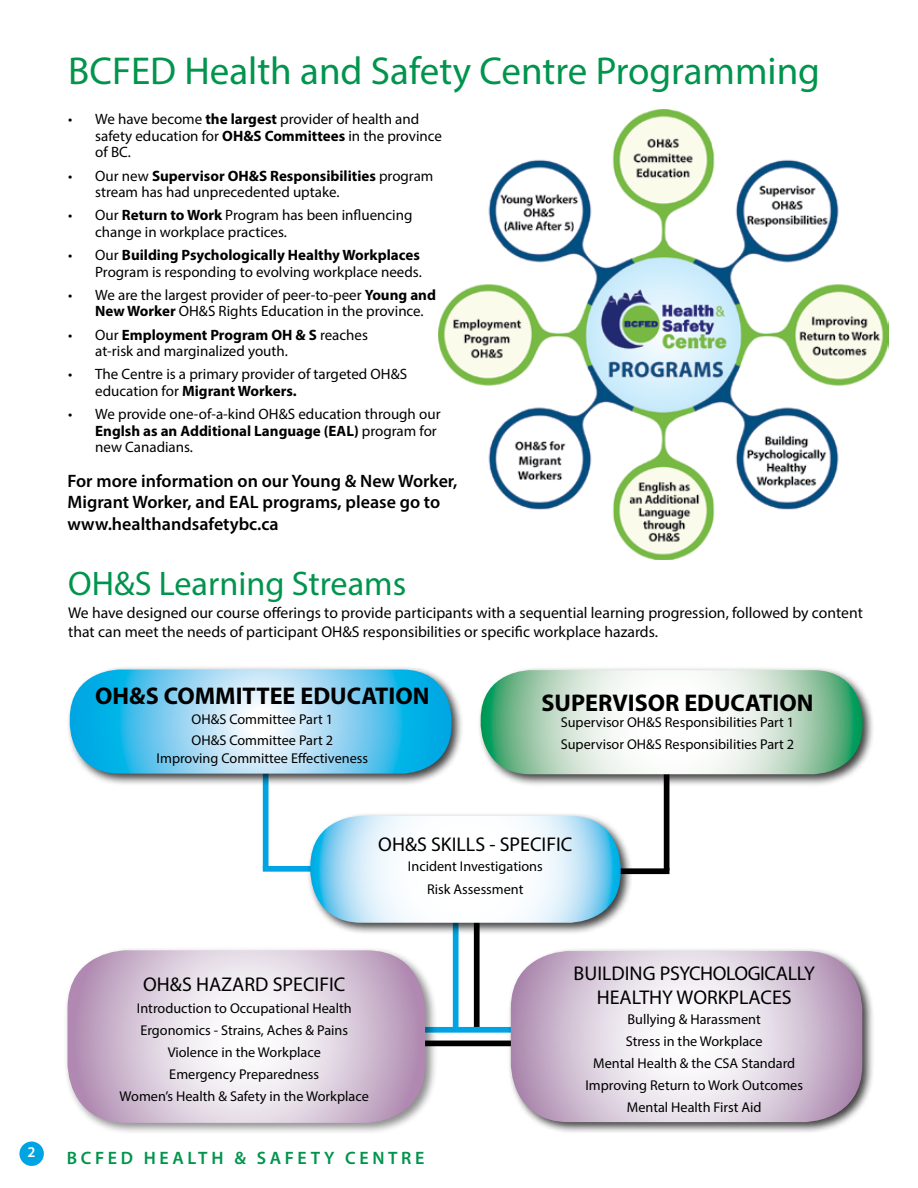
<style>
.page{position:relative;width:918px;height:1188px;background:#fff}
.page>*{position:absolute;margin:0;border:0;box-sizing:border-box;transform-origin:0 0}
.t1{font:39px "Myriad Pro";color:#00944d}
.t2{font:34.2px "Myriad Pro";color:#00944d}
.t3{font:700 24.15px "Myriad Pro";color:#000}
.t4{font:19.95px/24px "Myriad Pro";color:#000;text-align:center}
.t5{font:600 18px/21.6px "Myriad Pro";color:#000}
.t6{font:600 18px "Myriad Pro";letter-spacing:.2em;color:#00944d}
.t7{font:15.6px/18.8px "Myriad Pro";color:#000}
.t8{font:15px/16.5px "Myriad Pro";color:#000}
.t9{font:600 15px "Myriad Pro";color:#fff}
.t10{font:14.25px/22px "Myriad Pro";color:#000;text-align:center}
.s1{font-weight:700}
</style>
<div class="page">
<div style="left:19px;top:1142px;width:25px;height:24px;background:#00a4e2;border-radius:50%"></div>
<div style="left:453px;top:885px;width:6px;height:145px;background:#00a4e2"></div>
<div style="left:474px;top:873px;width:6px;height:157px;background:#000"></div>
<img style="left:438px;top:110px;width:451px;height:450px">
<div style="left:425px;top:1027px;width:286px;height:6px;background:#00a4e2"></div>
<div style="left:425px;top:1041px;width:288px;height:5px;background:#000"></div>
<div style="left:664px;top:766px;width:5px;height:104px;background:#000"></div>
<div style="left:611px;top:868px;width:58px;height:6px;background:#000"></div>
<div style="left:263px;top:866px;width:67px;height:6px;background:#00a4e2"></div>
<div style="left:263px;top:768px;width:6px;height:101px;background:#00a4e2"></div>
<div style="left:66px;top:666px;width:398px;height:120px;background:#000;opacity:.75"></div>
<svg style="left:70px;top:670px;width:382px;height:104px;background:#78cded"></svg>
<div style="left:477px;top:666px;width:398px;height:121px;background:#000;opacity:.75"></div>
<svg style="left:481px;top:670px;width:382px;height:104px"></svg>
<div style="left:306px;top:812px;width:327px;height:123px;background:#000;opacity:.75"></div>
<svg style="left:310px;top:816px;width:311px;height:107px"></svg>
<div style="left:507px;top:947px;width:368px;height:188px;background:#000;opacity:.75"></div>
<svg style="left:511px;top:951px;width:351px;height:171px"></svg>
<div style="left:64px;top:947px;width:374px;height:189px;background:#000;opacity:.75"></div>
<svg style="left:68px;top:951px;width:356px;height:171px"></svg>
<div style="left:67px;top:950px;width:358px;height:173px;border:2px solid #fff;border-radius:58px"></div>
<p class="t9" style="left:28px;top:1143px;width:10px">2</p>
<h1 class="t1" style="left:68px;top:47px;width:753px">BCFED Health and Safety Centre Programming</h1>
<p class="t8" style="left:95px;top:111px;width:348px;text-indent:-27px">• We have become <span class="s1">the largest</span> provider of health and safety education for <span class="s1">OH&amp;S Committees</span> in the province of BC.</p>
<p class="t8" style="left:95px;top:167px;width:340px;text-indent:-27px">• Our new <span class="s1">Supervisor OH&amp;S Responsibilities</span> program stream has had unprecedented uptake.</p>
<p class="t8" style="left:95px;top:207px;width:319px;text-indent:-27px">• Our <span class="s1">Return to Work</span> Program has been influencing change in workplace practices.</p>
<p class="t8" style="left:68px;top:247px;width:355px;text-align:right">• Our <span class="s1">Building Psychologically Healthy Workplaces<br></span>Program is responding to evolving workplace needs.</p>
<p class="t8" style="left:95px;top:286px;width:342px;text-indent:-27px">• We are the largest provider of peer-to-peer <span class="s1">Young and<br>New Worker</span> OH&amp;S Rights Education in the province.</p>
<p class="t8" style="left:95px;top:326px;width:274px;text-indent:-27px">• Our <span class="s1">Employment Program OH &amp; S</span> reaches at-risk and marginalized youth.</p>
<p class="t8" style="left:95px;top:366px;width:313px;text-indent:-27px">• The Centre is a primary provider of targeted OH&amp;S education for <span class="s1">Migrant Workers.</span></p>
<p class="t8" style="left:95px;top:406px;width:347px;text-indent:-27px">• We provide one-of-a-kind OH&amp;S education through our<br><span class="s1">Englsh as an Additional Language (EAL)</span> program for new Canadians.</p>
<p class="t5" style="left:68px;top:469px;width:392px">For more information on our Young &amp; New Worker,<br>Migrant Worker, and EAL programs, please go to www.healthandsafetybc.ca</p>
<h2 class="t2" style="left:68px;top:562px;width:340px">OH&amp;S Learning Streams</h2>
<p class="t7" style="left:68px;top:603px;width:796px">We have designed our course offerings to provide participants with a sequential learning progression, followed by content that can meet the needs of participant OH&amp;S responsibilities or specific workplace hazards.</p>
<h3 class="t3" style="left:95px;top:680px;width:336px">OH&amp;S COMMITTEE EDUCATION</h3>
<p class="t10" style="left:192px;top:708px;width:143px;line-height:21.5px;text-align:left">OH&amp;S Committee Part 1<br>OH&amp;S Committee Part 2</p>
<p class="t10" style="left:157px;top:747px;width:213px">Improving Committee Effectiveness</p>
<h3 class="t3" style="left:542px;top:688px;width:273px">SUPERVISOR EDUCATION</h3>
<p class="t10" style="left:561px;top:711px;width:235px;text-align:left">Supervisor OH&amp;S Responsibilities Part 1<br>Supervisor OH&amp;S Responsibilities Part 2</p>
<h3 class="t4" style="left:378px;top:832px;width:196px">OH&amp;S SKILLS - SPECIFIC</h3>
<p class="t10" style="left:408px;top:854px;width:136px;line-height:23.5px">Incident Investigations<br>Risk Assessment</p>
<h3 class="t4" style="left:143px;top:972px;width:204px">OH&amp;S HAZARD SPECIFIC</h3>
<p class="t10" style="left:120px;top:997px;width:251px">Introduction to Occupational Health<br>Ergonomics - Strains, Aches &amp; Pains<br>Violence in the Workplace<br>Emergency Preparedness<br>Women’s Health &amp; Safety in the Workplace</p>
<h3 class="t4" style="left:574px;top:961px;width:243px">BUILDING PSYCHOLOGICALLY<br>HEALTHY WORKPLACES</h3>
<p class="t10" style="left:585px;top:1008px;width:219px">Bullying &amp; Harassment<br>Stress in the Workplace<br>Mental Health &amp; the CSA Standard<br>Improving Return to Work Outcomes<br>Mental Health First Aid</p>
<p class="t6" style="left:67px;top:1147px;width:359px">BCFED HEALTH &amp; SAFETY CENTRE</p>
</div>
